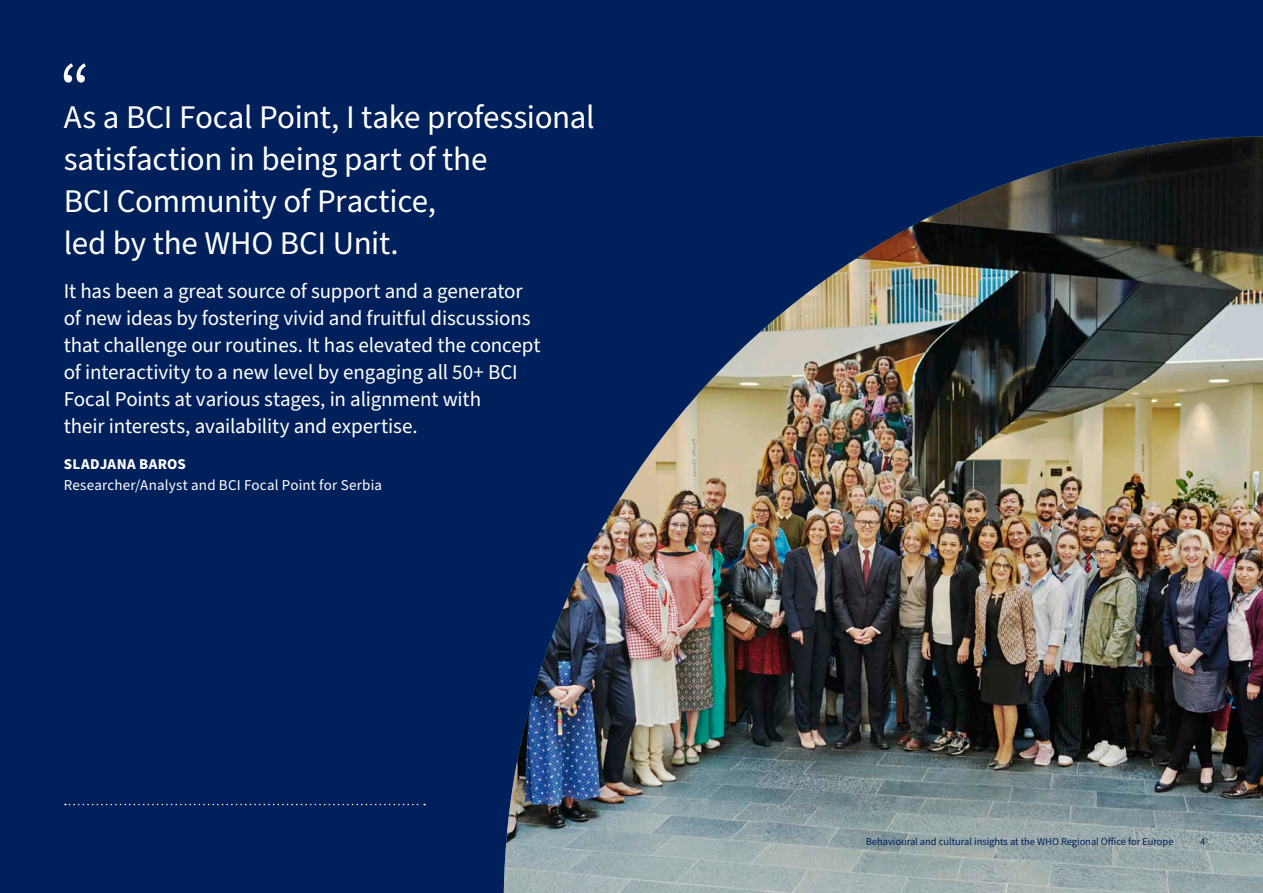
<style>
.page{position:relative;width:1263px;height:893px;background:#00205b}
.page>*{position:absolute;margin:0;border:0;box-sizing:border-box;transform-origin:0 0}
.Citat_H1{font:33px/42px "Source Sans Pro";letter-spacing:-.01em;color:#fff}
.Citat_H2{font:21px/27px "Source Sans Pro";letter-spacing:-.01em;color:#fff}
.Citat_H4_titel{font:15px "Source Sans Pro";letter-spacing:.01em;color:#fff}
.Citat_H2-2{font:700 15px "Source Sans Pro";letter-spacing:.03em;color:#fff}
.Brødtekst_Source_10_13_BLÅ{font:10.5px "Source Sans Pro";letter-spacing:-.005em;color:#00205b}
</style>
<div class="page">
<img style="left:504px;top:136px;width:759px;height:757px">
<svg style="left:65px;top:804px;width:360px;height:1px"></svg>
<svg style="left:64px;top:63px;width:22px;height:20px"></svg>
<p class="Citat_H1" style="left:64px;top:97px;width:532px">As a BCI Focal Point, I take professional satisfaction in being part of the<br>BCI Community of Practice,<br>led by the WHO BCI Unit.</p>
<p class="Citat_H2" style="left:64px;top:278px;width:478px">It has been a great source of support and a generator of new ideas by fostering vivid and fruitful discussions that challenge our routines. It has elevated the concept of interactivity to a new level by engaging all 50+ BCI Focal Points at various stages, in alignment with<br>their interests, availability and expertise.</p>
<p class="Citat_H2-2" style="left:64px;top:454px;width:124px">SLADJANA BAROS</p>
<p class="Citat_H4_titel" style="left:64px;top:475px;width:320px">Researcher/Analyst and BCI Focal Point for Serbia</p>
<p class="Brødtekst_Source_10_13_BLÅ" style="left:866px;top:835px;width:309px">Behavioural and cultural insights at the WHO Regional Office for Europe</p>
<p class="Brødtekst_Source_10_13_BLÅ" style="left:1108px;top:835px;width:5px">f</p>
<p class="Brødtekst_Source_10_13_BLÅ" style="left:1200px;top:835px;width:7px">4</p>
</div>
